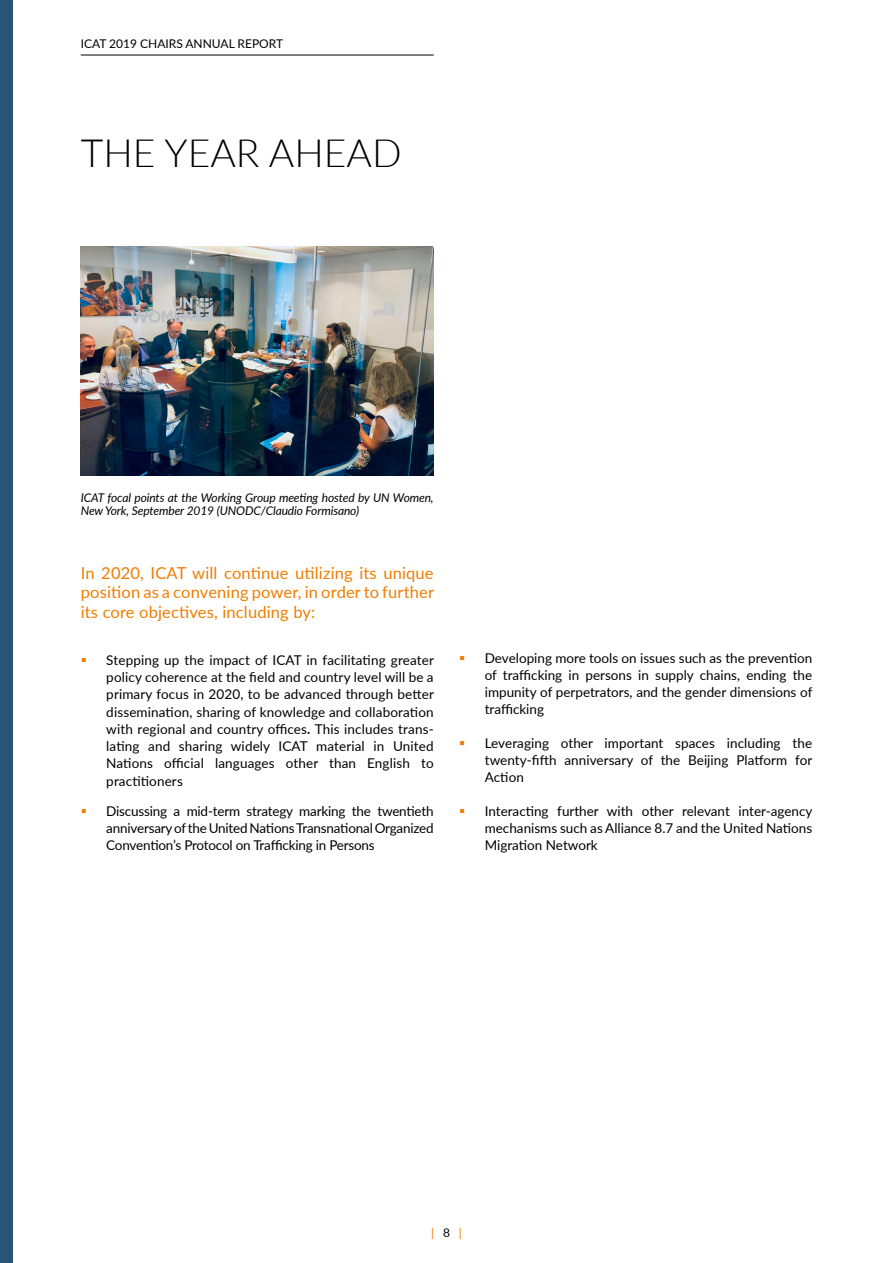
<style>
.page{position:relative;width:893px;height:1263px;background:#fff}
.page>*{position:absolute;margin:0;border:0;box-sizing:border-box;transform-origin:0 0}
.HEADING_A{font:300 39px "Lato";color:#000}
.HIGHLIGHT_Intro{font:16.5px/19.5px "Lato";letter-spacing:.01em;color:#ef7d00;text-align:justify}
.t1{font:13.5px/17.2px "Lato";color:#000;text-align:justify}
.t2{font:italic 12px/13.5px "Lato";letter-spacing:-.01em;color:#000}
.t3{font:12px "Lato";color:#000}
.t4{font:12px "Lato";color:#ef7d00}
.s1{font-weight:700}
.s2{color:#000}
</style>
<div class="page">
<div style="left:0;top:0;width:13px;height:1263px;background:#2a5476"></div>
<hr style="left:81px;top:55px;width:353px;height:1px;background:#000">
<img style="left:81px;top:247px;width:353px;height:229px">
<p class="t3" style="left:81px;top:35px;width:204px">ICAT 2019 CHAIRS ANNUAL REPORT</p>
<p class="HEADING_A" style="left:81px;top:126px;width:322px">THE YEAR AHEAD</p>
<p class="t2" style="left:81px;top:490px;width:354px">ICAT focal points at the Working Group meeting hosted by UN Women,<br>New York, September 2019 (UNODC/Claudio Formisano)</p>
<p class="HIGHLIGHT_Intro" style="left:81px;top:562px;width:355px">In 2020, ICAT will continue utilizing its unique position as a convening power, in order to further its core objectives, including by:</p>
<p class="t1" style="left:106px;top:651px;width:329px">Stepping up the impact of ICAT in facilitating greater policy coherence at the field and country level will be a primary focus in 2020, to be advanced through better dissemination, sharing of knowledge and collaboration with regional and country offices<span class="s1">.</span> This includes trans&shy;lating and sharing widely ICAT material in United Nations official languages other than English to practitioners</p>
<p class="t1" style="left:106px;top:801px;width:329px">Discussing a mid-term strategy marking the twentieth anniversary of the United Nations Transnational Organized Convention’s Protocol on Trafficking in Persons</p>
<p class="t1" style="left:485px;top:648px;width:329px">Developing more tools on issues such as the prevention of trafficking in persons in supply chains, ending the impunity of perpetrators, and the gender dimensions of trafficking</p>
<p class="t1" style="left:485px;top:734px;width:329px">Leveraging other important spaces including the twenty-fifth anniversary of the Beijing Platform for Action</p>
<p class="t1" style="left:485px;top:801px;width:329px">Interacting further with other relevant inter-agency mechanisms such as Alliance 8.7 and the United Nations Migration Network</p>
<p class="t4" style="left:431px;top:1223px;width:32px">| <span class="s2">8</span> |</p>
</div>
